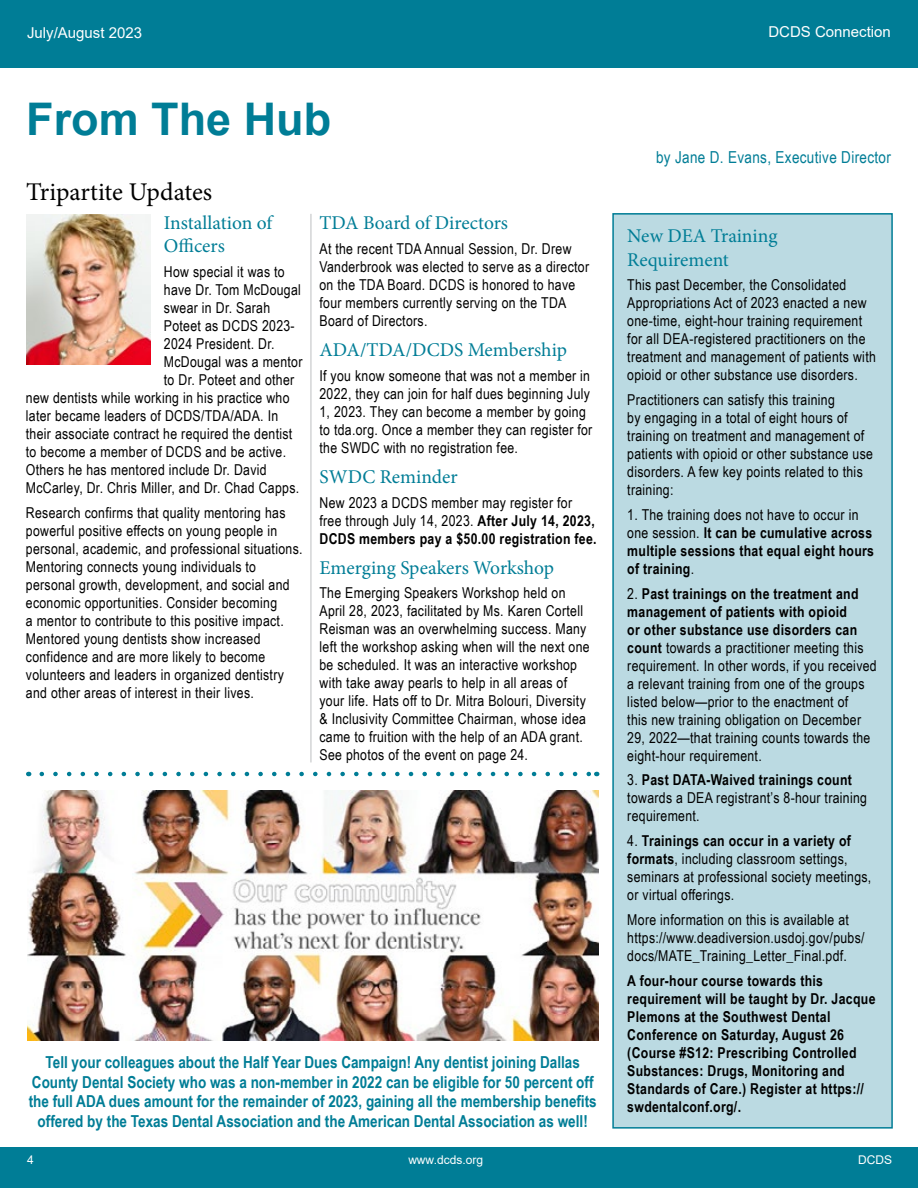
<style>
.page{position:relative;width:918px;height:1188px;background:#fff}
.page>*{position:absolute;margin:0;border:0;box-sizing:border-box;transform-origin:0 0}
.t1{font:700 45px "Arial";color:#007d96}
.t2{font:25.5px "Minion Pro";letter-spacing:-.005em;color:#000}
.t3{font:19.5px/23.4px "Minion Pro";color:#007d96}
.t4{font:700 16.5px/19.8px "Arial Narrow";color:#007d96;text-align:center}
.t5{font:16.5px "Arial Narrow";letter-spacing:.02em;color:#007d96}
.t6{font:15px/18px "Arial Narrow";letter-spacing:.02em;color:#000}
.t7{font:700 15px/18px "Arial Narrow";letter-spacing:.02em;color:#000}
.t8{font:15px "Arial";color:#fff}
.t9{font:12px "Arial";color:#fff}
.s1{font-weight:700}
.s2{font-weight:400}
</style>
<div class="page">
<div style="left:0;top:0;width:918px;height:60px;background:#007d96"></div>
<div style="left:0;top:51px;width:918px;height:17px;background:#007d96"></div>
<div style="left:0;top:1148px;width:918px;height:40px;background:#007d96"></div>
<img style="left:27px;top:215px;width:123px;height:150px">
<hr style="left:310px;top:214px;width:2px;height:548px;background:#d3d5d6">
<div style="left:613px;top:214px;width:279px;height:914px;background:#bbdae2"></div>
<div style="left:612px;top:213px;width:281px;height:916px;border:2px solid #007d96"></div>
<svg style="left:42px;top:772px;width:547px;height:4px"></svg>
<img style="left:27px;top:791px;width:572px;height:249px">
<p class="t8" style="left:27px;top:22px;width:117px">July/August 2023</p>
<h1 class="t1" style="left:26px;top:88px;width:307px">From The Hub</h1>
<h2 class="t2" style="left:26px;top:175px;width:188px">Tripartite Updates</h2>
<h3 class="t3" style="left:164px;top:211px;width:110px">Installation of<br>Officers</h3>
<p class="t6" style="left:164px;top:262px;width:122px">How special it was to</p>
<p class="t6" style="left:164px;top:280px;width:139px">have Dr. Tom McDougal</p>
<p class="t6" style="left:164px;top:298px;width:108px">swear in Dr. Sarah</p>
<p class="t6" style="left:164px;top:316px;width:132px">Poteet as DCDS 2023-</p>
<p class="t6" style="left:164px;top:334px;width:112px">2024 President. Dr.</p>
<p class="t6" style="left:164px;top:352px;width:140px">McDougal was a mentor</p>
<p class="t6" style="left:164px;top:370px;width:132px">to Dr. Poteet and other</p>
<p class="t6" style="left:26px;top:388px;width:265px">new dentists while working in his practice who</p>
<p class="t6" style="left:26px;top:406px;width:254px">later became leaders of DCDS/TDA/ADA. In</p>
<p class="t6" style="left:26px;top:424px;width:268px">their associate contract he required the dentist</p>
<p class="t6" style="left:26px;top:442px;width:262px">to become a member of DCDS and be active.</p>
<p class="t6" style="left:26px;top:460px;width:242px">Others he has mentored include Dr. David</p>
<p class="t6" style="left:26px;top:478px;width:275px">McCarley, Dr. Chris Miller, and Dr. Chad Capps.</p>
<p class="t6" style="left:26px;top:503px;width:278px">Research confirms that quality mentoring has powerful positive effects on young people in personal, academic, and professional situations.<br>Mentoring connects young individuals to personal growth, development, and social and economic opportunities. Consider becoming<br>a mentor to contribute to this positive impact.<br>Mentored young dentists show increased confidence and are more likely to become volunteers and leaders in organized dentistry and other areas of interest in their lives.</p>
<h3 class="t3" style="left:320px;top:211px;width:190px">TDA Board of Directors</h3>
<p class="t6" style="left:320px;top:239px;width:271px">At the recent TDA Annual Session, Dr. Drew Vanderbrook was elected to serve as a director on the TDA Board. DCDS is honored to have four members currently serving on the TDA Board of Directors.</p>
<h3 class="t3" style="left:320px;top:338px;width:249px">ADA/TDA/DCDS Membership</h3>
<p class="t6" style="left:320px;top:366px;width:274px">If you know someone that was not a member in 2022, they can join for half dues beginning July 1, 2023. They can become a member by going to tda.org. Once a member they can register for the SWDC with no registration fee.</p>
<h3 class="t3" style="left:320px;top:465px;width:140px">SWDC Reminder</h3>
<p class="t6" style="left:320px;top:493px;width:279px">New 2023 a DCDS member may register for free through July 14, 2023. <span class="s1">After July 14, 2023,<br>DCDS members pay a $50.00 registration fee.</span></p>
<h3 class="t3" style="left:320px;top:556px;width:236px">Emerging Speakers Workshop</h3>
<p class="t6" style="left:320px;top:584px;width:272px">The Emerging Speakers Workshop held on April 28, 2023, facilitated by Ms. Karen Cortell Reisman was an overwhelming success. Many left the workshop asking when will the next one be scheduled. It was an interactive workshop with take away pearls to help in all areas of your life. Hats off to Dr. Mitra Bolouri, Diversity &amp; Inclusivity Committee Chairman, whose idea came to fruition with the help of an ADA grant.<br>See photos of the event on page 24.</p>
<p class="t4" style="left:29px;top:1051px;width:570px">Tell your colleagues about the Half Year Dues Campaign! Any dentist joining Dallas County Dental Society who was a non-member in 2022 can be eligible for 50 percent off the full ADA dues amount for the remainder of 2023, gaining all the membership benefits offered by the Texas Dental Association and the American Dental Association as well!</p>
<p class="t8" style="left:768px;top:22px;width:124px">DCDS Connection</p>
<p class="t5" style="left:656px;top:145px;width:236px">by Jane D. Evans, Executive Director</p>
<h3 class="t3" style="left:627px;top:224px;width:152px">New DEA Training<br>Requirement</h3>
<p class="t6" style="left:627px;top:276px;width:250px">This past December, the Consolidated Appropriations Act of 2023 enacted a new one-time, eight-hour training requirement for all DEA-registered practitioners on the treatment and management of patients with opioid or other substance use disorders.</p>
<p class="t6" style="left:627px;top:390px;width:247px">Practitioners can satisfy this training<br>by engaging in a total of eight hours of training on treatment and management of patients with opioid or other substance use disorders. A few key points related to this training:</p>
<p class="t7" style="left:627px;top:505px;width:248px"><span class="s2">1. The training does not have to occur in one session.</span> It can be cumulative across multiple sessions that equal eight hours of training<span class="s2">.</span></p>
<p class="t6" style="left:627px;top:584px;width:251px">2. <span class="s1">Past trainings on the treatment and management of patients with opioid<br>or other substance use disorders can count</span> towards a practitioner meeting this requirement. In other words, if you received a relevant training from one of the groups listed below—prior to the enactment of<br>this new training obligation on December 29, 2022—that training counts towards the eight-hour requirement.</p>
<p class="t6" style="left:627px;top:771px;width:241px">3. <span class="s1">Past DATA-Waived trainings count </span>towards a DEA registrant’s 8-hour training requirement.</p>
<p class="t6" style="left:627px;top:831px;width:246px">4. <span class="s1">Trainings can occur in a variety of formats</span>, including classroom settings, seminars at professional society meetings, or virtual offerings.</p>
<p class="t6" style="left:627px;top:910px;width:239px">More information on this is available at https://www.deadiversion.usdoj.gov/pubs/ docs/MATE_Training_Letter_Final.pdf.</p>
<p class="t7" style="left:627px;top:971px;width:250px">A four-hour course towards this requirement will be taught by Dr. Jacque Plemons at the Southwest Dental Conference on Saturday, August 26 (Course #S12: Prescribing Controlled Substances: Drugs, Monitoring and Standards of Care.) Register at https:// swdentalconf.org/.</p>
<p class="t9" style="left:27px;top:1152px;width:8px">4</p>
<p class="t9" style="left:408px;top:1152px;width:76px">www.dcds.org</p>
<p class="t9" style="left:858px;top:1152px;width:35px">DCDS</p>
</div>
